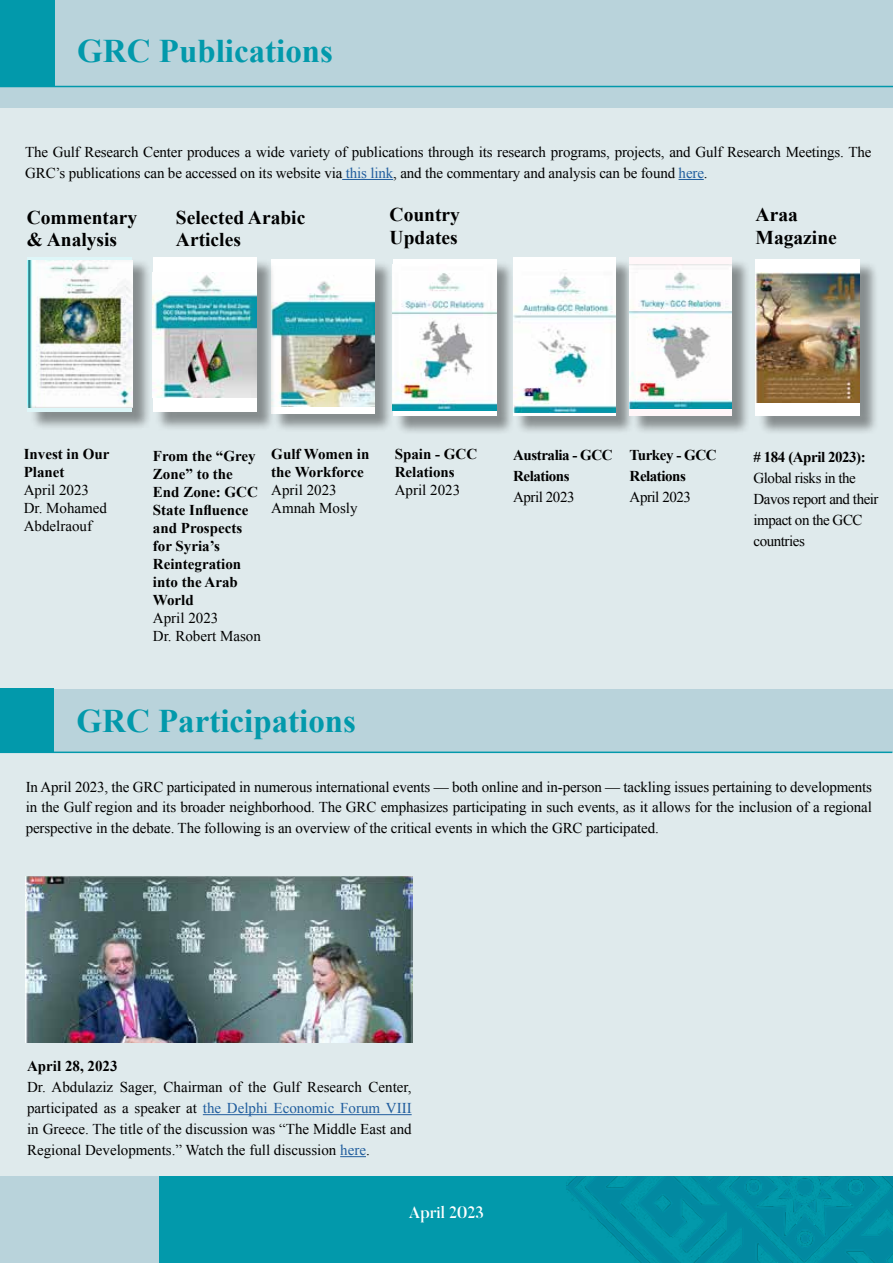
<style>
.page{position:relative;width:893px;height:1263px;background:#dfeaec}
.page>*{position:absolute;margin:0;border:0;box-sizing:border-box;transform-origin:0 0}
.t1{font:700 33px "Times New Roman";color:#0299ab}
.t2{font:700 19.5px/22.5px "Times New Roman";color:#000}
.t3{font:500 16.5px "Butler";color:#fff}
.t4{font:15px/18px "Times New Roman";letter-spacing:-.01em;color:#000}
.t5{font:700 15px/18px "Times New Roman";color:#000}
.t6{font:15px/21px "Times New Roman";letter-spacing:-.03em;color:#000}
.t7{font:700 15px/21px "Times New Roman";letter-spacing:-.03em;color:#000}
.s1{color:#215e9e}
</style>
<div class="page">
<div style="left:0;top:1177px;width:198px;height:86px;background:#b9d3db"></div>
<div style="left:0;top:0;width:893px;height:107px;background:#b9d3db"></div>
<div style="left:159px;top:1177px;width:734px;height:86px;background:#0299ab"></div>
<hr style="left:0;top:86px;width:893px;height:1px;background:#0299ab">
<div style="left:0;top:0;width:54px;height:86px;background:#0299ab"></div>
<img style="left:567px;top:1177px;width:326px;height:86px">
<hr style="left:342px;top:179px;width:51px;height:1px;background:#215e9e">
<svg style="left:679px;top:179px;width:25px;height:1px"></svg>
<div style="left:395px;top:261px;width:120px;height:173px;background:#000;opacity:.4"></div>
<div style="left:393px;top:259px;width:103px;height:157px;background:#fff"></div>
<img style="left:394px;top:273px;width:102px;height:138px">
<div style="left:273px;top:261px;width:121px;height:172px;background:#000;opacity:.4"></div>
<div style="left:271px;top:259px;width:104px;height:155px;background:#fff"></div>
<img style="left:275px;top:281px;width:100px;height:126px">
<div style="left:155px;top:259px;width:120px;height:172px;background:#000;opacity:.4"></div>
<div style="left:153px;top:257px;width:104px;height:155px;background:#fff"></div>
<img style="left:153px;top:272px;width:104px;height:125px">
<div style="left:30px;top:259px;width:121px;height:172px;background:#000;opacity:.4"></div>
<svg style="left:28px;top:257px;width:104px;height:154px"></svg>
<img style="left:28px;top:261px;width:104px;height:146px">
<div style="left:515px;top:259px;width:120px;height:176px;background:#000;opacity:.4"></div>
<div style="left:513px;top:257px;width:102px;height:159px;background:linear-gradient(to right,#fff,#fff)"></div>
<img style="left:513px;top:261px;width:102px;height:151px">
<div style="left:632px;top:259px;width:119px;height:176px;background:#000;opacity:.4"></div>
<div style="left:630px;top:257px;width:102px;height:159px;background:#fff6f8"></div>
<img style="left:630px;top:264px;width:102px;height:145px">
<div style="left:758px;top:261px;width:120px;height:173px;background:#000;opacity:.4"></div>
<div style="left:756px;top:259px;width:104px;height:157px;background:#fff"></div>
<img style="left:756px;top:272px;width:104px;height:131px">
<div style="left:0;top:689px;width:892px;height:62px;background:#b9d3db"></div>
<div style="left:0;top:689px;width:53px;height:64px;background:#0299ab"></div>
<hr style="left:0;top:751px;width:892px;height:2px;background:#0299ab">
<hr style="left:203px;top:1114px;width:209px;height:1px;background:#215e9e">
<svg style="left:340px;top:1156px;width:26px;height:1px"></svg>
<img style="left:25px;top:877px;width:388px;height:165px">
<h1 class="t1" style="left:77px;top:28px;width:257px">GRC Publications</h1>
<p class="t4" style="left:25px;top:142px;width:848px;line-height:20.5px">The Gulf Research Center produces a wide variety of publications through its research programs, projects, and Gulf Research Meetings. The<br>GRC’s publications can be accessed on its website via <span class="s1">this link</span>, and the commentary and analysis can be found <span class="s1">here</span>.</p>
<h2 class="t2" style="left:27px;top:205px;width:112px">Commentary &amp; Analysis</h2>
<h2 class="t2" style="left:176px;top:205px;width:131px">Selected Arabic<br>Articles</h2>
<h2 class="t2" style="left:390px;top:203px;width:72px">Country<br>Updates</h2>
<h2 class="t2" style="left:756px;top:203px;width:83px">Araa<br>Magazine</h2>
<p class="t5" style="left:24px;top:445px;width:87px">Invest in Our<br>Planet</p>
<p class="t4" style="left:24px;top:481px;width:85px">April 2023<br>Dr. Mohamed<br>Abdelraouf</p>
<p class="t5" style="left:153px;top:446px;width:107px">From the “Grey<br>Zone” to the<br>End Zone: GCC<br>State Influence and Prospects for Syria’s<br>Reintegration into the Arab<br>World</p>
<p class="t4" style="left:153px;top:608px;width:109px">April 2023<br>Dr. Robert Mason</p>
<p class="t5" style="left:271px;top:445px;width:100px">Gulf Women in the Workforce</p>
<p class="t4" style="left:271px;top:481px;width:88px">April 2023<br>Amnah Mosly</p>
<p class="t5" style="left:395px;top:444px;width:84px">Spain - GCC<br>Relations</p>
<p class="t4" style="left:395px;top:480px;width:67px">April 2023</p>
<h1 class="t1" style="left:77px;top:698px;width:281px">GRC Participations</h1>
<p class="t7" style="left:513px;top:444px;width:101px">Australia - GCC<br>Relations</p>
<p class="t6" style="left:513px;top:487px;width:63px">April 2023</p>
<p class="t7" style="left:630px;top:444px;width:89px">Turkey - GCC<br>Relations</p>
<p class="t6" style="left:630px;top:487px;width:63px">April 2023</p>
<p class="t7" style="left:753px;top:446px;width:114px"># 184 (April 2023):</p>
<p class="t6" style="left:753px;top:467px;width:127px">Global risks in the<br>Davos report and their impact on the GCC countries</p>
<p class="t4" style="left:26px;top:776px;width:848px;line-height:20.5px;text-align:justify">In April 2023, the GRC participated in numerous international events — both online and in-person — tackling issues pertaining to developments in the Gulf region and its broader neighborhood. The GRC emphasizes participating in such events, as it allows for the inclusion of a regional perspective in the debate. The following is an overview of the critical events in which the GRC participated.</p>
<p class="t5" style="left:27px;top:1057px;width:92px">April 28, 2023</p>
<p class="t4" style="left:27px;top:1076px;width:386px;line-height:21px;text-align:justify">Dr. Abdulaziz Sager, Chairman of the Gulf Research Center, participated as a speaker at <span class="s1">the Delphi Economic Forum VIII </span>in Greece. The title of the discussion was “The Middle East and Regional Developments.” Watch the full discussion <span class="s1">here</span>.</p>
<p class="t3" style="left:409px;top:1202px;width:77px">April 2023</p>
</div>
